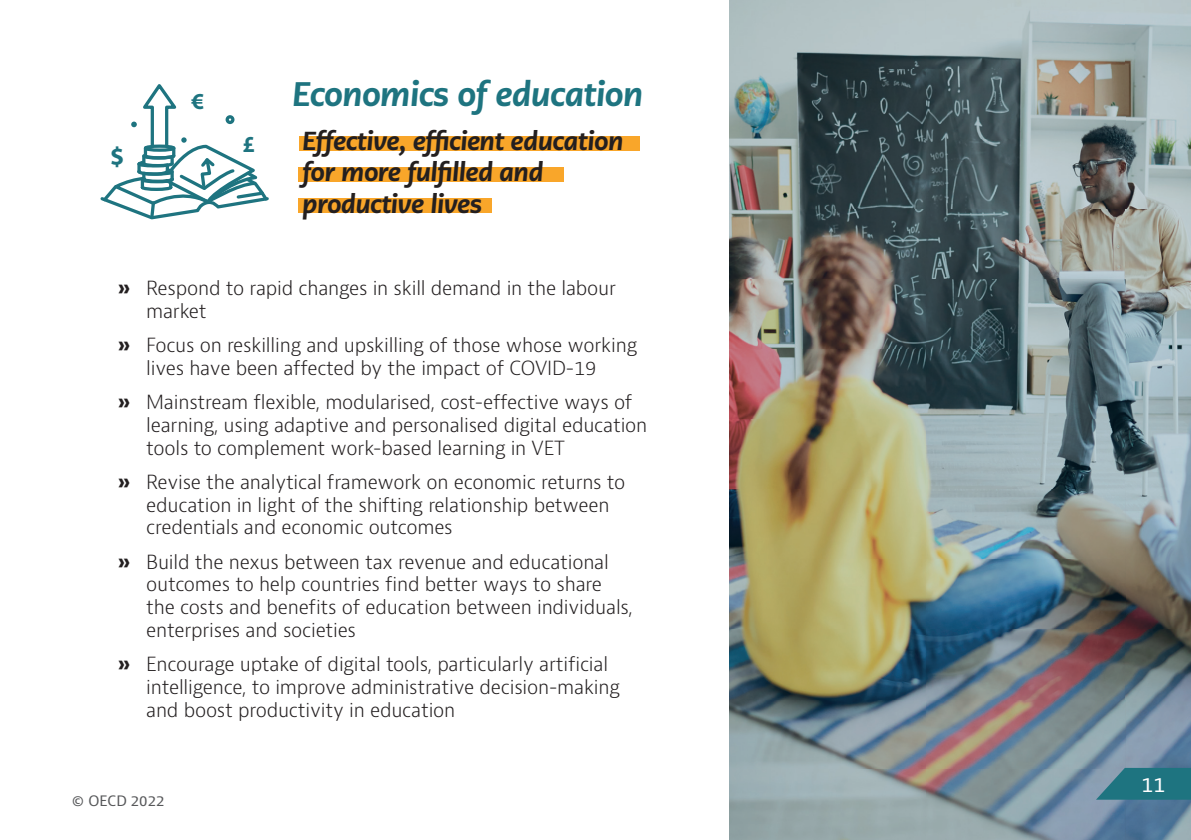
<style>
.page{position:relative;width:1191px;height:840px;background:#fff}
.page>*{position:absolute;margin:0;border:0;box-sizing:border-box;transform-origin:0 0}
.t1{font:italic 800 34px "PMN Caecilia Sans Head";color:#1e7480}
.t2{font:italic 800 26px/31.2px "PMN Caecilia Sans Head";color:#231f20}
.t3{font:700 25.4px "Myriad Pro";color:#1e7480}
.t4{font:700 22.8px "Myriad Pro";color:#1e7480}
.t5{font:20px "OECD Bernini";color:#fff}
.t6{font:300 19px/22.8px "OECD Bernini";letter-spacing:-.01em;color:#231f20}
.t7{font:14px "OECD Bernini";color:#57585a}
.s1{font-weight:800}
</style>
<div class="page">
<img style="left:729px;top:0;width:462px;height:839px">
<svg style="left:100px;top:84px;width:169px;height:136px"></svg>
<svg style="left:1096px;top:767px;width:95px;height:32px"></svg>
<div style="left:299px;top:136px;width:340px;height:14px;background:#f9a62a"></div>
<div style="left:299px;top:198px;width:193px;height:14px;background:#f9a62a"></div>
<div style="left:299px;top:167px;width:265px;height:14px;background:#f9a62a"></div>
<h3 class="t3" style="left:110px;top:140px;width:16px">$</h3>
<p class="t4" style="left:191px;top:86px;width:14px">€</p>
<p class="t4" style="left:243px;top:129px;width:14px">£</p>
<h1 class="t1" style="left:292px;top:71px;width:352px">Economics of education</h1>
<h2 class="t2" style="left:302px;top:125px;width:322px">Effective, efficient education for more fulfilled and productive lives</h2>
<p class="t6" style="left:146px;top:277px;width:471px;text-indent:-28px"><span class="s1">»</span> Respond to rapid changes in skill demand in the labour market</p>
<p class="t6" style="left:146px;top:333px;width:492px;text-indent:-28px"><span class="s1">»</span> Focus on reskilling and upskilling of those whose working lives have been affected by the impact of COVID-19</p>
<p class="t6" style="left:146px;top:390px;width:502px;text-indent:-28px"><span class="s1">»</span> Mainstream flexible, modularised, cost-effective ways of learning, using adaptive and personalised digital education tools to complement work-based learning in VET</p>
<p class="t6" style="left:146px;top:470px;width:481px;text-indent:-28px"><span class="s1">»</span> Revise the analytical framework on economic returns to education in light of the shifting relationship between credentials and economic outcomes</p>
<p class="t6" style="left:146px;top:550px;width:488px;text-indent:-28px"><span class="s1">»</span> Build the nexus between tax revenue and educational outcomes to help countries find better ways to share the costs and benefits of education between individuals, enterprises and societies</p>
<p class="t6" style="left:146px;top:652px;width:475px;text-indent:-28px"><span class="s1">»</span> Encourage uptake of digital tools, particularly artificial intelligence, to improve administrative decision-making and boost productivity in education</p>
<p class="t7" style="left:72px;top:791px;width:94px">© OECD 2022</p>
<p class="t5" style="left:1141px;top:771px;width:25px">11</p>
</div>
